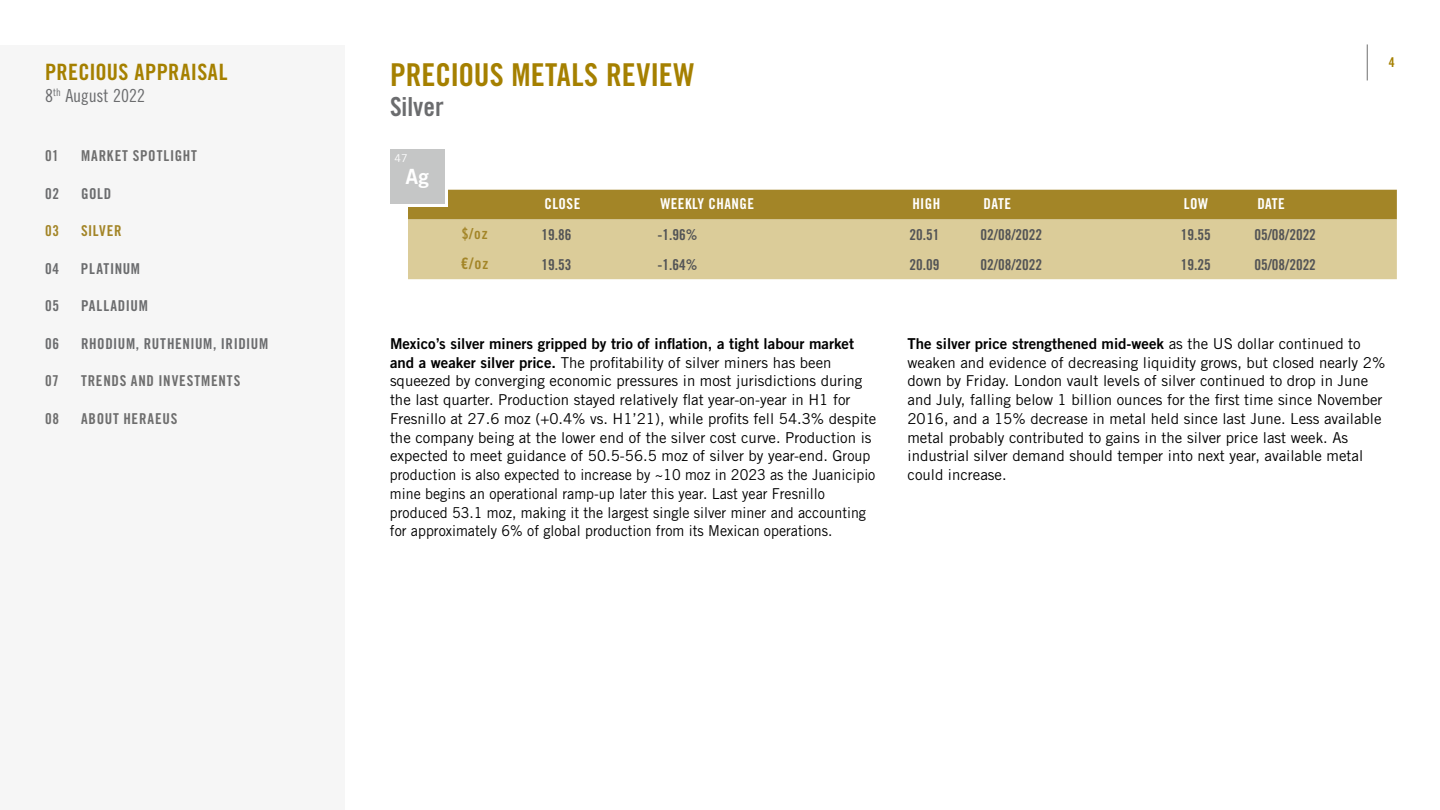
<style>
.page{position:relative;width:1440px;height:810px;background:#fff}
.page>*{position:absolute;margin:0;border:0;box-sizing:border-box;transform-origin:0 0}
.t1{font:31.5px "Trade Gothic LT Std Bd Cn 20";color:#a58000}
.t2{font:26.25px "Trade Gothic LT Std Bd Cn 20";color:#6b6c6e}
.t3{font:22.5px "Trade Gothic LT Std Bd Cn 20";letter-spacing:.015em;color:#a58000}
.t4{font:21px "Trade Gothic LT Std Bd 2";color:#fff}
.t5{font:18px "Trade Gothic LT Std Cn 18";letter-spacing:-.005em;color:#6b6c6e}
.t6{font:15.75px "Trade Gothic LT Std Bd Cn 20";color:#a38527}
.t7{font:15px/18.8px "Trade Gothic LT Std";color:#000}
.t8{font:15px "Trade Gothic LT Std Bd 2";color:#000}
.t9{font:15px "Trade Gothic LT Std Bd Cn 20";color:#535456}
.t10{font:15px "Trade Gothic LT Std Bd Cn 20";letter-spacing:.04em;color:#6b6c6e}
.t11{font:15px "Trade Gothic LT Std Bd Cn 20";letter-spacing:.055em;color:#6e6e6e}
.t12{font:15px "Trade Gothic LT Std Bd Cn 20";letter-spacing:.03em;color:#fff}
.t13{font:15px "Trade Gothic LT Std Bd Cn 20";letter-spacing:.05em;color:#a38527}
.t14{font:13.5px "Trade Gothic LT Std Bd Cn 20";color:#a58000}
.t15{font:10.8px "Trade Gothic LT Std";color:#fff}
.s1{font-size:15px}
.s2{font-family:"Trade Gothic LT Std Bd 2"}
.s3{font-family:"Trade Gothic LT Std"}
</style>
<div class="page">
<hr style="left:1367px;top:44px;width:1px;height:36px;background:#6e6e6e">
<div style="left:408px;top:190px;width:989px;height:30px;background:#a38527"></div>
<div style="left:408px;top:220px;width:989px;height:59px;background:#dbcc99"></div>
<div style="left:393px;top:152px;width:54px;height:55px;background:linear-gradient(to right,#fff,#fff)"></div>
<div style="left:390px;top:150px;width:54px;height:54px;background:#c5c6c6"></div>
<div style="left:0;top:45px;width:345px;height:765px;background:#f6f6f6"></div>
<h3 class="t3" style="left:45px;top:58px;width:184px">PRECIOUS APPRAISAL</h3>
<p class="t5" style="left:45px;top:85px;width:102px">8<sup>th</sup> August 2022</p>
<p class="t11" style="left:45px;top:147px;width:15px">01</p>
<p class="t11" style="left:81px;top:147px;width:117px">MARKET SPOTLIGHT</p>
<p class="t10" style="left:45px;top:184px;width:16px">02</p>
<p class="t10" style="left:81px;top:184px;width:32px">GOLD</p>
<p class="t13" style="left:45px;top:222px;width:16px">03</p>
<p class="t13" style="left:81px;top:222px;width:42px">SILVER</p>
<p class="t10" style="left:45px;top:259px;width:16px">04</p>
<p class="t10" style="left:81px;top:259px;width:61px">PLATINUM</p>
<p class="t10" style="left:45px;top:297px;width:16px">05</p>
<p class="t10" style="left:81px;top:297px;width:68px">PALLADIUM</p>
<p class="t10" style="left:45px;top:334px;width:16px">06</p>
<p class="t10" style="left:81px;top:334px;width:189px">RHODIUM, RUTHENIUM, IRIDIUM</p>
<p class="t11" style="left:45px;top:372px;width:15px">07</p>
<p class="t11" style="left:81px;top:372px;width:161px">TRENDS AND INVESTMENTS</p>
<p class="t11" style="left:45px;top:409px;width:16px">08</p>
<p class="t11" style="left:81px;top:409px;width:98px">ABOUT HERAEUS</p>
<h1 class="t1" style="left:390px;top:56px;width:306px">PRECIOUS METALS REVIEW</h1>
<h2 class="t2" style="left:390px;top:91px;width:55px">Silver</h2>
<p class="t15" style="left:395px;top:152px;width:15px">47</p>
<h3 class="t4" style="left:406px;top:164px;width:25px">Ag</h3>
<p class="t12" style="left:544px;top:194px;width:37px">CLOSE</p>
<p class="t12" style="left:660px;top:194px;width:95px">WEEKLY CHANGE</p>
<p class="t12" style="left:912px;top:194px;width:30px">HIGH</p>
<p class="t12" style="left:984px;top:194px;width:29px">DATE</p>
<p class="t12" style="left:1184px;top:194px;width:26px">LOW</p>
<p class="t12" style="left:1257px;top:194px;width:29px">DATE</p>
<p class="t13" style="left:462px;top:224px;width:28px">$/oz</p>
<p class="t9" style="left:541px;top:225px;width:31px">19.86</p>
<p class="t9" style="left:657px;top:225px;width:41px">-1.96%</p>
<p class="t9" style="left:909px;top:225px;width:31px">20.51</p>
<p class="t9" style="left:981px;top:225px;width:63px">02/08/2022</p>
<p class="t9" style="left:1181px;top:225px;width:31px">19.55</p>
<p class="t9" style="left:1254px;top:225px;width:63px">05/08/2022</p>
<p class="t6" style="left:461px;top:254px;width:29px">€/o<span class="s1">z</span></p>
<p class="t9" style="left:541px;top:255px;width:31px">19.53</p>
<p class="t9" style="left:657px;top:255px;width:41px">-1.64%</p>
<p class="t9" style="left:909px;top:255px;width:31px">20.09</p>
<p class="t9" style="left:981px;top:255px;width:63px">02/08/2022</p>
<p class="t9" style="left:1181px;top:255px;width:31px">19.25</p>
<p class="t9" style="left:1254px;top:255px;width:63px">05/08/2022</p>
<p class="t14" style="left:1389px;top:54px;width:7px">4</p>
<p class="t8" style="left:390px;top:334px;width:466px">Mexico’s silver miners gripped by trio of inflation, a tight labour market</p>
<p class="t7" style="left:390px;top:353px;width:488px"><span class="s2">and a weaker silver price.</span> The profitability of silver miners has been squeezed by converging economic pressures in most jurisdictions during the last quarter. Production stayed relatively flat year-on-year in H1 for Fresnillo at 27.6 moz (+0.4% vs. H1’21), while profits fell 54.3% despite the company being at the lower end of the silver cost curve. Production is expected to meet guidance of 50.5-56.5 moz of silver by year-end. Group production is also expected to increase by ~10 moz in 2023 as the Juanicipio mine begins an operational ramp-up later this year. Last year Fresnillo produced 53.1 moz, making it the largest single silver miner and accounting for approximately 6% of global production from its Mexican operations.</p>
<p class="t8" style="left:908px;top:334px;width:455px">The silver price strengthened mid-week <span class="s3">as the US dollar continued to</span></p>
<p class="t7" style="left:908px;top:353px;width:479px">weaken and evidence of decreasing liquidity grows, but closed nearly 2% down by Friday. London vault levels of silver continued to drop in June and July, falling below 1 billion ounces for the first time since November 2016, and a 15% decrease in metal held since last June. Less available metal probably contributed to gains in the silver price last week. As industrial silver demand should temper into next year, available metal could increase.</p>
</div>
